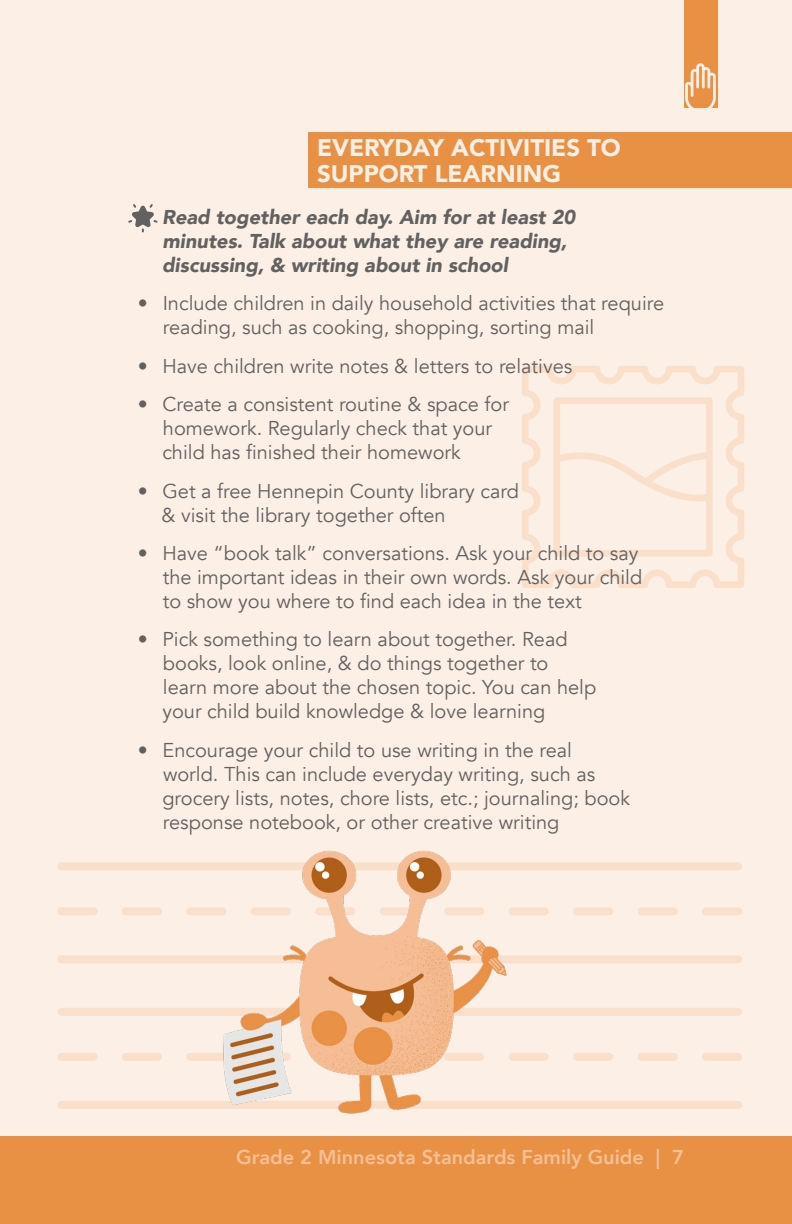
<style>
.page{position:relative;width:792px;height:1224px;background:#fcefe5}
.page>*{position:absolute;margin:0;border:0;box-sizing:border-box;transform-origin:0 0}
.Subtitle_2{font:900 24px/26px "Avenir";color:#fcefe5}
.t1{font:20px/24px "Avenir";color:#616161}
.t2{font:italic 900 20px/24px "Avenir";color:#616161}
.t3{font:800 20px "Avenir";color:#f5bf96}
.s1{font-weight:400;font-style:normal}
</style>
<div class="page">
<div style="left:0;top:1136px;width:792px;height:88px;background:#e89145"></div>
<svg style="left:522px;top:366px;width:222px;height:222px"></svg>
<div style="left:61px;top:862px;width:677px;height:8px;background:#fadfcb"></div>
<div style="left:61px;top:955px;width:677px;height:8px;background:#fadfcb"></div>
<svg style="left:61px;top:907px;width:677px;height:8px"></svg>
<div style="left:61px;top:1008px;width:677px;height:8px;background:#fadfcb"></div>
<div style="left:61px;top:1101px;width:677px;height:8px;background:#fadfcb"></div>
<svg style="left:61px;top:1053px;width:677px;height:8px"></svg>
<img style="left:195px;top:850px;width:341px;height:264px">
<div style="left:684px;top:0;width:34px;height:108px;background:#e89145"></div>
<svg style="left:685px;top:63px;width:31px;height:45px"></svg>
<div style="left:308px;top:132px;width:484px;height:56px;background:#e89145"></div>
<svg style="left:128px;top:204px;width:30px;height:28px"></svg>
<p class="Subtitle_2" style="left:317px;top:134px;width:305px">EVERYDAY ACTIVITIES TO<br>SUPPORT LEARNING</p>
<p class="t2" style="left:162px;top:205px;width:415px;text-indent:-24px"><span class="s1">•</span> Read together each day. Aim for at least 20 minutes. Talk about what they are reading, discussing, &amp; writing about in school</p>
<p class="t1" style="left:163px;top:292px;width:503px;text-indent:-25px">• Include children in daily household activities that require reading, such as cooking, shopping, sorting mail</p>
<p class="t1" style="left:138px;top:354px;width:436px">• Have children write notes &amp; letters to relatives</p>
<p class="t1" style="left:162px;top:393px;width:348px;text-indent:-24px">• Create a consistent routine &amp; space for homework. Regularly check that your child has finished their homework</p>
<p class="t1" style="left:161px;top:479px;width:359px;text-indent:-24px">• Get a free Hennepin County library card &amp; visit the library together often</p>
<p class="t1" style="left:163px;top:541px;width:481px;text-indent:-25px">• Have “book talk” conversations. Ask your child to say the important ideas in their own words. Ask your child to show you where to find each idea in the text</p>
<p class="t1" style="left:162px;top:628px;width:435px;text-indent:-24px">• Pick something to learn about together. Read books, look online, &amp; do things together to learn more about the chosen topic. You can help your child build knowledge &amp; love learning</p>
<p class="t1" style="left:162px;top:738px;width:469px;text-indent:-24px">• Encourage your child to use writing in the real world. This can include everyday writing, such as grocery lists, notes, chore lists, etc.; journaling; book response notebook, or other creative writing</p>
<p class="t3" style="left:236px;top:1141px;width:449px">Grade 2 Minnesota Standards Family Guide | 7</p>
</div>
